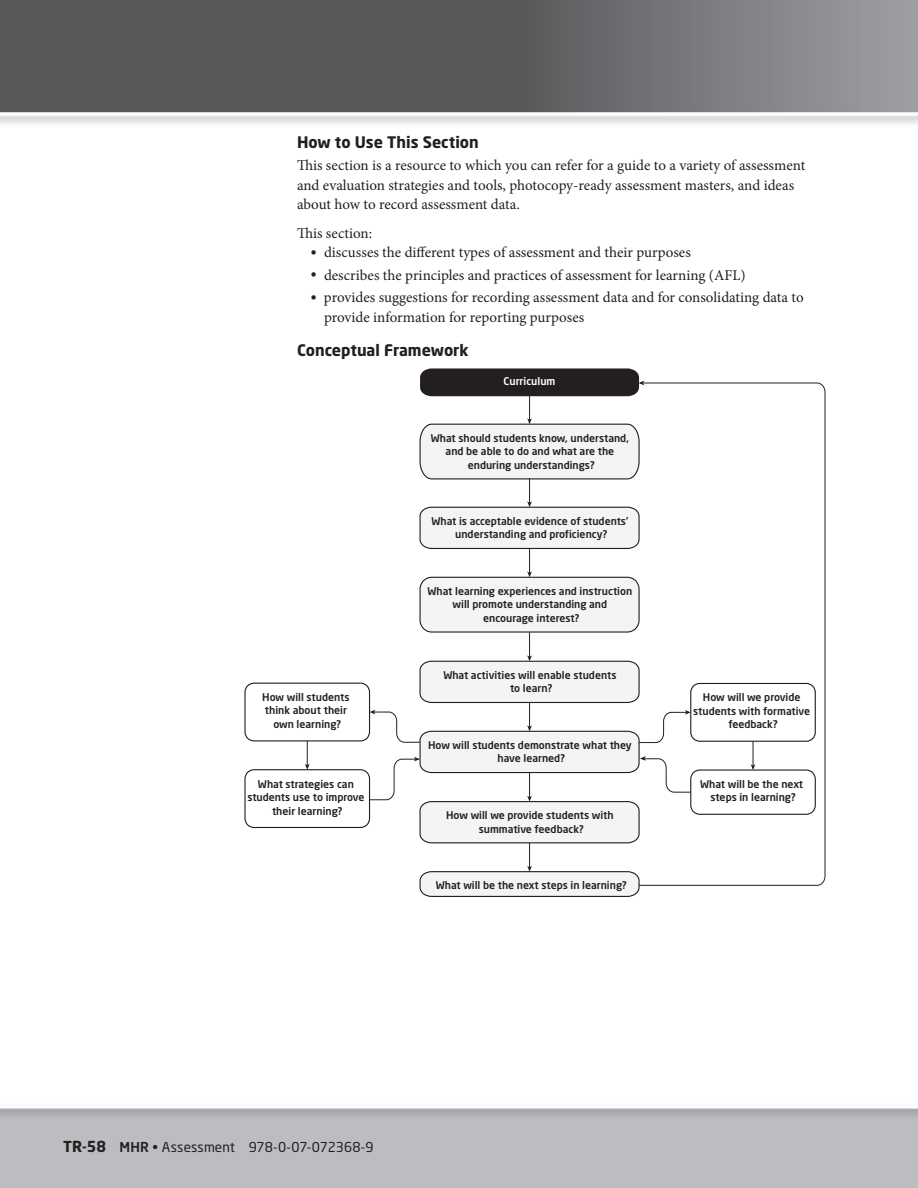
<style>
.page{position:relative;width:918px;height:1188px;background:#fff}
.page>*{position:absolute;margin:0;border:0;box-sizing:border-box;transform-origin:0 0}
.t1{font:700 15.75px "Neo Sans";color:#231f20}
.t2{font:15px/19.5px "Minion Pro";color:#231f20}
.t3{font:13.5px "Neo Sans";letter-spacing:.005em;color:#231f20}
.t4{font:500 10.5px/13.5px "Neo Sans";color:#231f20;text-align:center}
.t5{font:500 10.5px "Neo Sans";color:#fff}
.s1{font-size:16.5px}
.s2{font-weight:700;font-size:15px}
.s3{font-weight:500}
</style>
<div class="page">
<svg style="left:0;top:0;width:918px;height:110px;background:#67686a"></svg>
<img style="left:0;top:110px;width:918px;height:2px">
<svg style="left:0;top:112px;width:918px;height:4px"></svg>
<div style="left:0;top:1107px;width:918px;height:81px;background:#bcbdc0"></div>
<img style="left:0;top:1108px;width:918px;height:8px">
<svg style="left:0;top:1107px;width:918px;height:1px"></svg>
<svg style="left:244px;top:368px;width:401px;height:529px"></svg>
<svg style="left:638px;top:382px;width:188px;height:504px"></svg>
<h1 class="t1" style="left:297px;top:136px;width:183px">How to Use This Section</h1>
<h2 class="t2" style="left:297px;top:157px;width:510px">This section is a resource to which you can refer for a guide to a variety of assessment and evaluation strategies and tools, photocopy-ready assessment masters, and ideas about how to record assessment data.</h2>
<h2 class="t2" style="left:297px;top:225px;width:77px">This section:</h2>
<h2 class="t2" style="left:310px;top:244px;width:382px"><span class="s1">•</span> discusses the different types of assessment and their purposes</h2>
<h2 class="t2" style="left:310px;top:267px;width:437px"><span class="s1">•</span> describes the principles and practices of assessment for learning (AFL)</h2>
<h2 class="t2" style="left:324px;top:289px;width:481px;text-indent:-14px"><span class="s1">•</span> provides suggestions for recording assessment data and for consolidating data to provide information for reporting purposes</h2>
<h1 class="t1" style="left:297px;top:344px;width:173px">Conceptual Framework</h1>
<p class="t5" style="left:504px;top:377px;width:53px">Curriculum</p>
<p class="t4" style="left:431px;top:432px;width:200px">What should students know, understand, and be able to do and what are the enduring understandings?</p>
<p class="t4" style="left:432px;top:515px;width:198px">What is acceptable evidence of students’ understanding and proficiency?</p>
<p class="t4" style="left:262px;top:691px;width:89px">How will students think about their own learning?</p>
<p class="t4" style="left:247px;top:778px;width:119px">What strategies can students use to improve their learning?</p>
<p class="t4" style="left:428px;top:585px;width:206px">What learning experiences and instruction will promote understanding and encourage interest?</p>
<p class="t4" style="left:443px;top:669px;width:175px">What activities will enable students to learn?</p>
<p class="t4" style="left:428px;top:739px;width:205px">How will students demonstrate what they have learned?</p>
<p class="t4" style="left:446px;top:809px;width:169px">How will we provide students with summative feedback?</p>
<p class="t4" style="left:436px;top:879px;width:192px">What will be the next steps in learning?</p>
<p class="t4" style="left:693px;top:692px;width:118px">How will we provide students with formative feedback?</p>
<p class="t4" style="left:700px;top:778px;width:105px">What will be the next steps in learning?</p>
<p class="t3" style="left:63px;top:1142px;width:312px"><span class="s2">TR-58</span> <span class="s3">MHR</span> • Assessment 978-0-07-072368-9</p>
</div>
